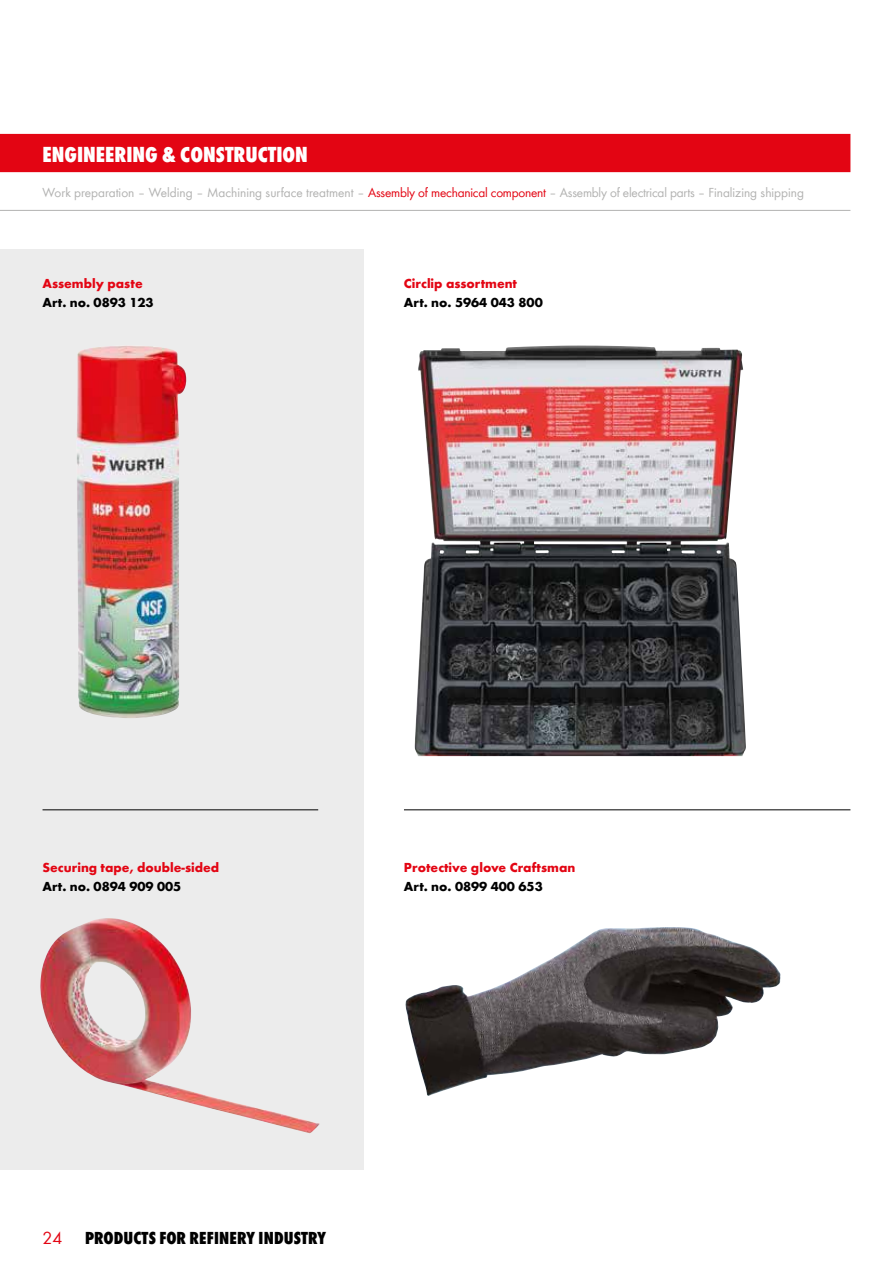
<style>
.page{position:relative;width:893px;height:1263px;background:#fff}
.page>*{position:absolute;margin:0;border:0;box-sizing:border-box;transform-origin:0 0}
.t1{font:22.5px "Wuerth Extra Bold Cond Caps";color:#fff}
.t2{font:800 condensed 18px "Wuerth";letter-spacing:.005em;color:#000}
.t3{font:18px "Wuerth";color:#e30513}
.t4{font:13.5px "Wuerth";color:#b2b2b1}
.t5{font:700 13.5px "Wuerth";color:#e30513}
.t6{font:700 13.5px "Wuerth";color:#000}
.s1{color:#e30513}
</style>
<div class="page">
<div style="left:0;top:134px;width:850px;height:38px;background:#e30513"></div>
<hr style="left:0;top:210px;width:850px;height:1px;background:#b2b2b1">
<div style="left:0;top:249px;width:364px;height:920px;background:#ececec"></div>
<img style="left:76px;top:346px;width:110px;height:372px">
<img style="left:40px;top:918px;width:280px;height:215px">
<img style="left:405px;top:927px;width:376px;height:169px">
<img style="left:414px;top:345px;width:332px;height:411px">
<hr style="left:43px;top:809px;width:275px;height:1px;background:#000">
<hr style="left:404px;top:809px;width:446px;height:1px;background:#000">
<h1 class="t1" style="left:43px;top:138px;width:267px">ENGINEERING &amp; CONSTRUCTION</h1>
<p class="t4" style="left:43px;top:183px;width:763px">Work preparation – Welding – Machining surface treatment – <span class="s1">Assembly of mechanical component</span> – Assembly of electrical parts – Finalizing shipping</p>
<p class="t5" style="left:43px;top:273px;width:102px">Assembly paste</p>
<p class="t6" style="left:43px;top:293px;width:113px">Art. no. 0893 123</p>
<p class="t5" style="left:404px;top:273px;width:115px">Circlip assortment</p>
<p class="t6" style="left:404px;top:293px;width:140px">Art. no. 5964 043 800</p>
<p class="t5" style="left:43px;top:857px;width:178px">Securing tape, double-sided</p>
<p class="t6" style="left:43px;top:876px;width:140px">Art. no. 0894 909 005</p>
<p class="t5" style="left:404px;top:857px;width:173px">Protective glove Craftsman</p>
<p class="t6" style="left:404px;top:876px;width:140px">Art. no. 0899 400 653</p>
<h2 class="t3" style="left:43px;top:1225px;width:21px">24</h2>
<h2 class="t2" style="left:85px;top:1225px;width:243px">PRODUCTS FOR REFINERY INDUSTRY</h2>
</div>
